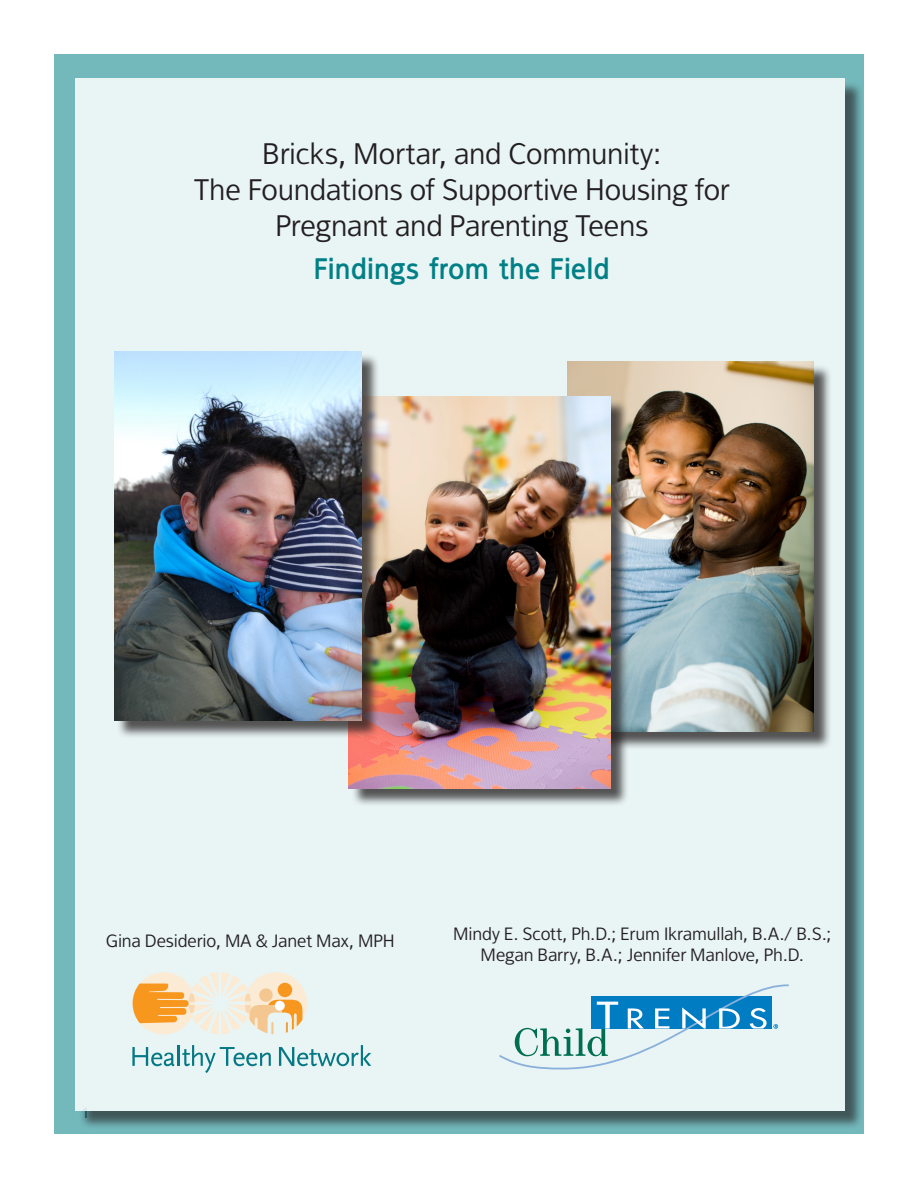
<style>
.page{position:relative;width:918px;height:1188px;background:#fff}
.page>*{position:absolute;margin:0;border:0;box-sizing:border-box;transform-origin:0 0}
.t1{font:30px "Fran Klein";letter-spacing:-.01em;color:#231f20}
.t2{font:700 30px "Fran Klein";letter-spacing:-.005em;color:#008086}
.t3{font:18px "Fran Klein";letter-spacing:-.005em;color:#231f20}
.t4{font:15px "Arial";color:#231f20}
</style>
<div class="page">
<div style="left:54px;top:54px;width:810px;height:1080px;background:#73b9bc"></div>
<div style="left:78px;top:81px;width:786px;height:1048px;background:#231f20;opacity:.75"></div>
<div style="left:76px;top:79px;width:769px;height:1032px;background:#e9f4f4"></div>
<svg style="left:499px;top:984px;width:290px;height:86px"></svg>
<svg style="left:133px;top:972px;width:174px;height:62px"></svg>
<svg style="left:132px;top:1047px;width:42px;height:19px"></svg>
<hr style="left:178px;top:1045px;width:2px;height:21px;background:#057885">
<svg style="left:182px;top:1045px;width:89px;height:28px"></svg>
<svg style="left:279px;top:1045px;width:92px;height:21px"></svg>
<div style="left:569px;top:364px;width:263px;height:386px;background:#231f20;opacity:.75"></div>
<img style="left:567px;top:362px;width:247px;height:369px">
<div style="left:351px;top:399px;width:278px;height:408px;background:#231f20;opacity:.75"></div>
<img style="left:349px;top:396px;width:261px;height:392px">
<div style="left:116px;top:353px;width:264px;height:386px;background:#231f20;opacity:.75"></div>
<img style="left:114px;top:351px;width:247px;height:369px">
<p class="t1" style="left:262px;top:136px;width:401px">Bricks, Mortar, and Community:</p>
<p class="t1" style="left:194px;top:172px;width:537px">The Foundations of Supportive Housing for</p>
<p class="t1" style="left:275px;top:208px;width:375px">Pregnant and Parenting Teens</p>
<p class="t2" style="left:314px;top:251px;width:297px">Findings from the Field</p>
<p class="t3" style="left:106px;top:930px;width:291px">Gina Desiderio, MA &amp; Janet Max, MPH</p>
<p class="t3" style="left:453px;top:923px;width:380px">Mindy E. Scott, Ph.D.; Erum Ikramullah, B.A./ B.S.;</p>
<p class="t3" style="left:481px;top:945px;width:325px">Megan Barry, B.A.; Jennifer Manlove, Ph.D.</p>
<p class="t4" style="left:81px;top:1103px;width:10px">1</p>
</div>
